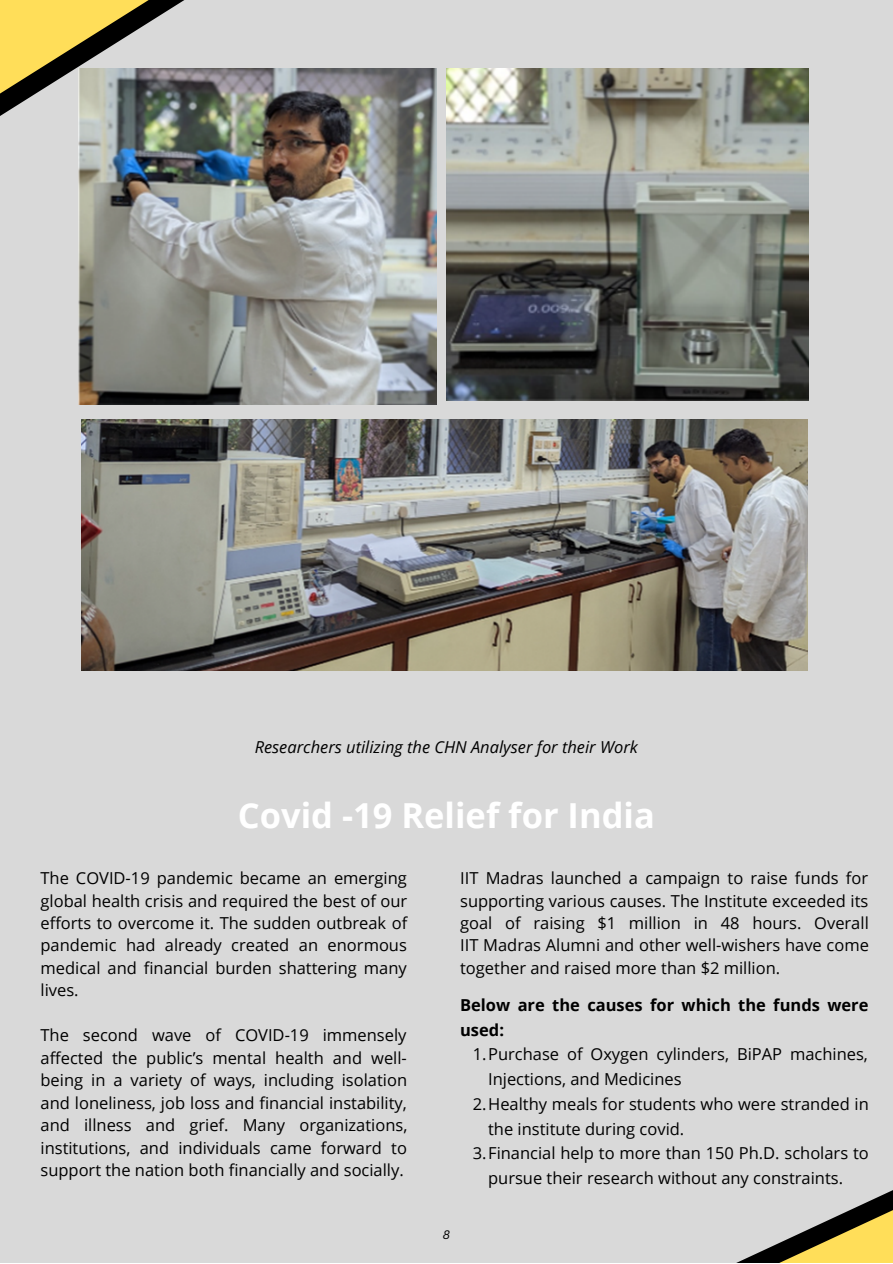
<style>
.page{position:relative;width:893px;height:1264px;background:#fff}
.page>*{position:absolute;margin:0;border:0;box-sizing:border-box;transform-origin:0 0}
.t1{font:700 34.5px "Open Sans";color:#fff}
.t2{font:16.5px/22.5px "Open Sans";color:#000;text-align:justify}
.t3{font:italic 16.5px "Open Sans";color:#000}
.t4{font:700 16.5px/24.8px "Open Sans";color:#000}
.t5{font:italic 12px "Canva Sans";color:#000}
</style>
<div class="page">
<div style="left:0;top:0;width:892px;height:1262px;background:#d9d9d9"></div>
<img style="left:79px;top:68px;width:357px;height:336px">
<img style="left:446px;top:68px;width:362px;height:332px">
<img style="left:81px;top:420px;width:726px;height:250px">
<svg style="left:738px;top:1193px;width:154px;height:69px"></svg>
<img style="left:0;top:68px;width:410px;height:56px">
<svg style="left:0;top:0;width:404px;height:106px"></svg>
<p class="t3" style="left:255px;top:735px;width:384px">Researchers utilizing the CHN Analyser for their Work</p>
<p class="t1" style="left:238px;top:791px;width:418px">Covid -19 Relief for India</p>
<p class="t2" style="left:40px;top:866px;width:368px">The COVID-19 pandemic became an emerging global health crisis and required the best of our efforts to overcome it. The sudden outbreak of pandemic had already created an enormous medical and financial burden shattering many lives.</p>
<p class="t2" style="left:40px;top:1023px;width:368px">The second wave of COVID-19 immensely affected the public’s mental health and well&shy;being in a variety of ways, including isolation and loneliness, job loss and financial instability, and illness and grief. Many organizations, institutions, and individuals came forward to support the nation both financially and socially.</p>
<p class="t2" style="left:460px;top:866px;width:410px">IIT Madras launched a campaign to raise funds for supporting various causes. The Institute exceeded its goal of raising $1 million in 48 hours. Overall IIT Madras Alumni and other well-wishers have come together and raised more than $2 million.</p>
<p class="t4" style="left:460px;top:992px;width:410px">Below are the causes for which the funds were used:</p>
<p class="t2" style="left:488px;top:1041px;width:381px;line-height:24.8px;text-indent:-15px">1.Purchase of Oxygen cylinders, BiPAP machines,<br>Injections, and Medicines</p>
<p class="t2" style="left:488px;top:1091px;width:382px;line-height:24.8px;text-indent:-15px">2.Healthy meals for students who were stranded in the institute during covid.</p>
<p class="t2" style="left:488px;top:1140px;width:382px;line-height:24.8px;text-indent:-15px">3.Financial help to more than 150 Ph.D. scholars to pursue their research without any constraints.</p>
<p class="t5" style="left:442px;top:1225px;width:9px">8</p>
</div>
